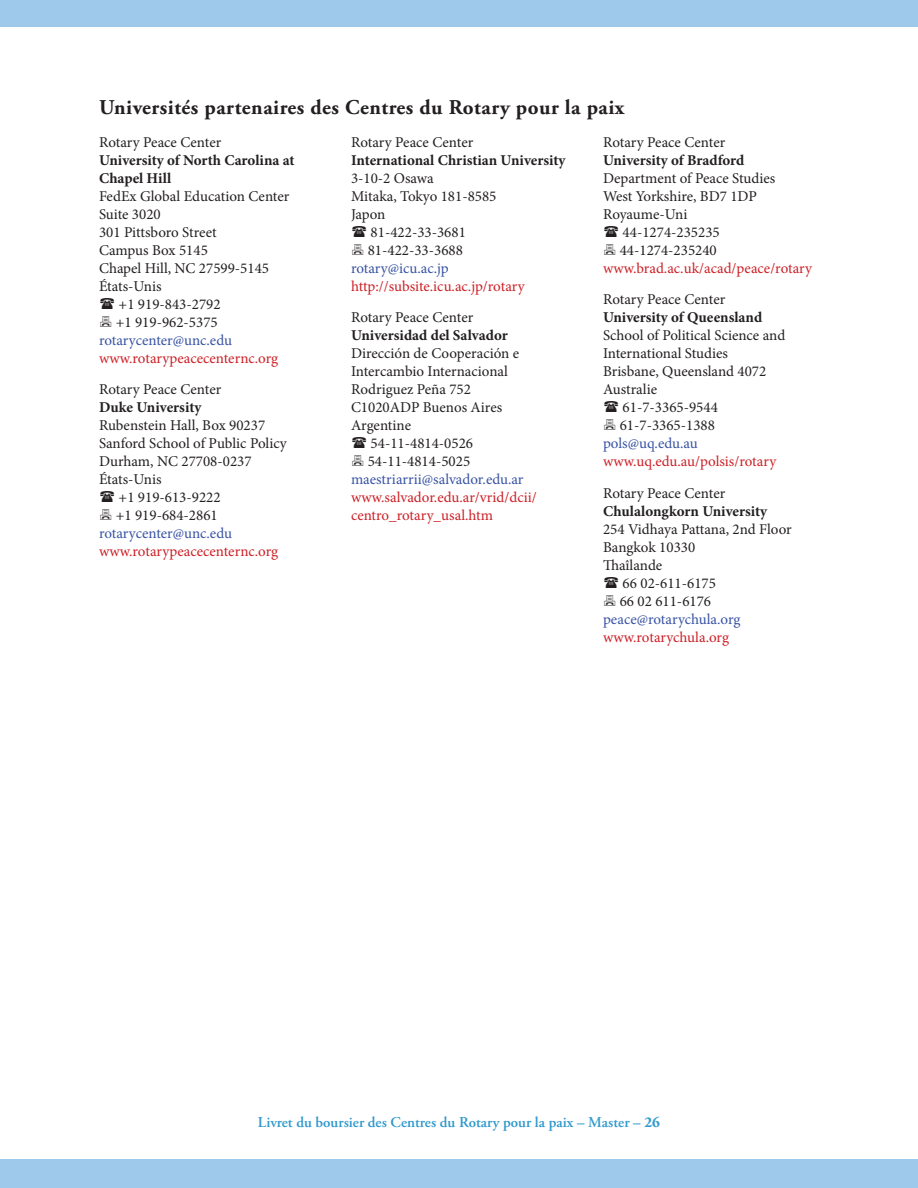
<style>
.page{position:relative;width:918px;height:1188px;background:#fff}
.page>*{position:absolute;margin:0;border:0;box-sizing:border-box;transform-origin:0 0}
.t1{font:700 21px "Adobe Garamond Pro";letter-spacing:.025em;color:#231f20}
.t2{font:15px "Minion Pro";color:#231f20}
.t3{font:15px/18px "Minion Pro";color:#cd2026}
.t4{font:700 15px/18px "Minion Pro";letter-spacing:-.005em;color:#231f20}
.t5{font:15px "Minion Pro";color:#3853a3}
.t6{font:600 15px "Adobe Garamond Pro";color:#2f99cd}
.s1{font-weight:700}
</style>
<div class="page">
<div style="left:0;top:0;width:918px;height:27px;background:#9fc9eb"></div>
<div style="left:0;top:1160px;width:918px;height:28px;background:#9fc9eb"></div>
<h1 class="t1" style="left:99px;top:95px;width:527px">Universités partenaires des Centres du Rotary pour la paix</h1>
<p class="t2" style="left:99px;top:132px;width:124px">Rotary Peace Center</p>
<p class="t4" style="left:99px;top:151px;width:197px">University of North Carolina at<br>Chapel Hill</p>
<p class="t2" style="left:99px;top:186px;width:192px">FedEx Global Education Center</p>
<p class="t2" style="left:99px;top:204px;width:63px">Suite 3020</p>
<p class="t2" style="left:99px;top:222px;width:119px">301 Pittsboro Street</p>
<p class="t2" style="left:99px;top:240px;width:110px">Campus Box 5145</p>
<p class="t2" style="left:99px;top:258px;width:172px">Chapel Hill, NC 27599-5145</p>
<p class="t2" style="left:99px;top:276px;width:64px">États-Unis</p>
<p class="t2" style="left:119px;top:294px;width:103px">+1 919-843-2792</p>
<p class="t2" style="left:116px;top:312px;width:103px">+1 919-962-5375</p>
<p class="t5" style="left:99px;top:330px;width:135px">rotarycenter@unc.edu</p>
<p class="t3" style="left:99px;top:349px;width:181px">www.rotarypeacecenternc.org</p>
<p class="t2" style="left:99px;top:379px;width:124px">Rotary Peace Center</p>
<p class="t4" style="left:99px;top:398px;width:104px">Duke University</p>
<p class="t2" style="left:99px;top:415px;width:168px">Rubenstein Hall, Box 90237</p>
<p class="t2" style="left:99px;top:433px;width:189px">Sanford School of Public Policy</p>
<p class="t2" style="left:99px;top:451px;width:154px">Durham, NC 27708-0237</p>
<p class="t2" style="left:99px;top:469px;width:64px">États-Unis</p>
<p class="t2" style="left:119px;top:487px;width:103px">+1 919-613-9222</p>
<p class="t2" style="left:116px;top:505px;width:103px">+1 919-684-2861</p>
<p class="t5" style="left:99px;top:523px;width:135px">rotarycenter@unc.edu</p>
<p class="t3" style="left:99px;top:542px;width:181px">www.rotarypeacecenternc.org</p>
<p class="t2" style="left:351px;top:132px;width:124px">Rotary Peace Center</p>
<p class="t4" style="left:351px;top:151px;width:216px">International Christian University</p>
<p class="t2" style="left:351px;top:168px;width:84px">3-10-2 Osawa</p>
<p class="t2" style="left:351px;top:186px;width:147px">Mitaka, Tokyo 181-8585</p>
<p class="t2" style="left:351px;top:204px;width:36px">Japon</p>
<p class="t2" style="left:371px;top:222px;width:97px">81-422-33-3681</p>
<p class="t2" style="left:368px;top:240px;width:97px">81-422-33-3688</p>
<p class="t5" style="left:351px;top:258px;width:99px">rotary@icu.ac.jp</p>
<p class="t3" style="left:351px;top:277px;width:175px">http://subsite.icu.ac.jp/rotary</p>
<p class="t2" style="left:351px;top:307px;width:124px">Rotary Peace Center</p>
<p class="t4" style="left:351px;top:326px;width:158px">Universidad del Salvador</p>
<p class="t2" style="left:351px;top:343px;width:170px">Dirección de Cooperación e</p>
<p class="t2" style="left:351px;top:361px;width:159px">Intercambio Internacional</p>
<p class="t2" style="left:351px;top:379px;width:121px">Rodriguez Peña 752</p>
<p class="t2" style="left:351px;top:397px;width:153px">C1020ADP Buenos Aires</p>
<p class="t2" style="left:351px;top:415px;width:62px">Argentine</p>
<p class="t2" style="left:371px;top:433px;width:104px">54-11-4814-0526</p>
<p class="t2" style="left:368px;top:451px;width:104px">54-11-4814-5025</p>
<p class="t5" style="left:351px;top:469px;width:174px">maestriarrii@salvador.edu.ar</p>
<p class="t3" style="left:351px;top:488px;width:187px">www.salvador.edu.ar/vrid/dcii/ centro_rotary_usal.htm</p>
<p class="t2" style="left:603px;top:132px;width:124px">Rotary Peace Center</p>
<p class="t4" style="left:603px;top:151px;width:143px">University of Bradford</p>
<p class="t2" style="left:603px;top:168px;width:174px">Department of Peace Studies</p>
<p class="t2" style="left:603px;top:186px;width:155px">West Yorkshire, BD7 1DP</p>
<p class="t2" style="left:603px;top:204px;width:86px">Royaume-Uni</p>
<p class="t2" style="left:623px;top:222px;width:99px">44-1274-235235</p>
<p class="t2" style="left:620px;top:240px;width:99px">44-1274-235240</p>
<p class="t3" style="left:603px;top:259px;width:211px">www.brad.ac.uk/acad/peace/rotary</p>
<p class="t2" style="left:603px;top:289px;width:124px">Rotary Peace Center</p>
<p class="t4" style="left:603px;top:308px;width:161px">University of Queensland</p>
<p class="t2" style="left:603px;top:325px;width:184px">School of Political Science and</p>
<p class="t2" style="left:603px;top:343px;width:127px">International Studies</p>
<p class="t2" style="left:603px;top:361px;width:165px">Brisbane, Queensland 4072</p>
<p class="t2" style="left:603px;top:379px;width:56px">Australie</p>
<p class="t2" style="left:623px;top:397px;width:97px">61-7-3365-9544</p>
<p class="t2" style="left:620px;top:415px;width:97px">61-7-3365-1388</p>
<p class="t5" style="left:603px;top:433px;width:96px">pols@uq.edu.au</p>
<p class="t3" style="left:603px;top:452px;width:175px">www.uq.edu.au/polsis/rotary</p>
<p class="t2" style="left:603px;top:483px;width:124px">Rotary Peace Center</p>
<p class="t4" style="left:603px;top:502px;width:166px">Chulalongkorn University</p>
<p class="t2" style="left:603px;top:519px;width:190px">254 Vidhaya Pattana, 2nd Floor</p>
<p class="t2" style="left:603px;top:537px;width:94px">Bangkok 10330</p>
<p class="t2" style="left:603px;top:555px;width:61px">Thaîlande</p>
<p class="t2" style="left:623px;top:573px;width:95px">66 02-611-6175</p>
<p class="t2" style="left:620px;top:591px;width:93px">66 02 611-6176</p>
<p class="t5" style="left:603px;top:609px;width:139px">peace@rotarychula.org</p>
<p class="t3" style="left:603px;top:628px;width:128px">www.rotarychula.org</p>
<p class="t6" style="left:258px;top:1113px;width:404px">Livret du boursier des Centres du Rotary pour la paix – Master – <span class="s1">26</span></p>
</div>
